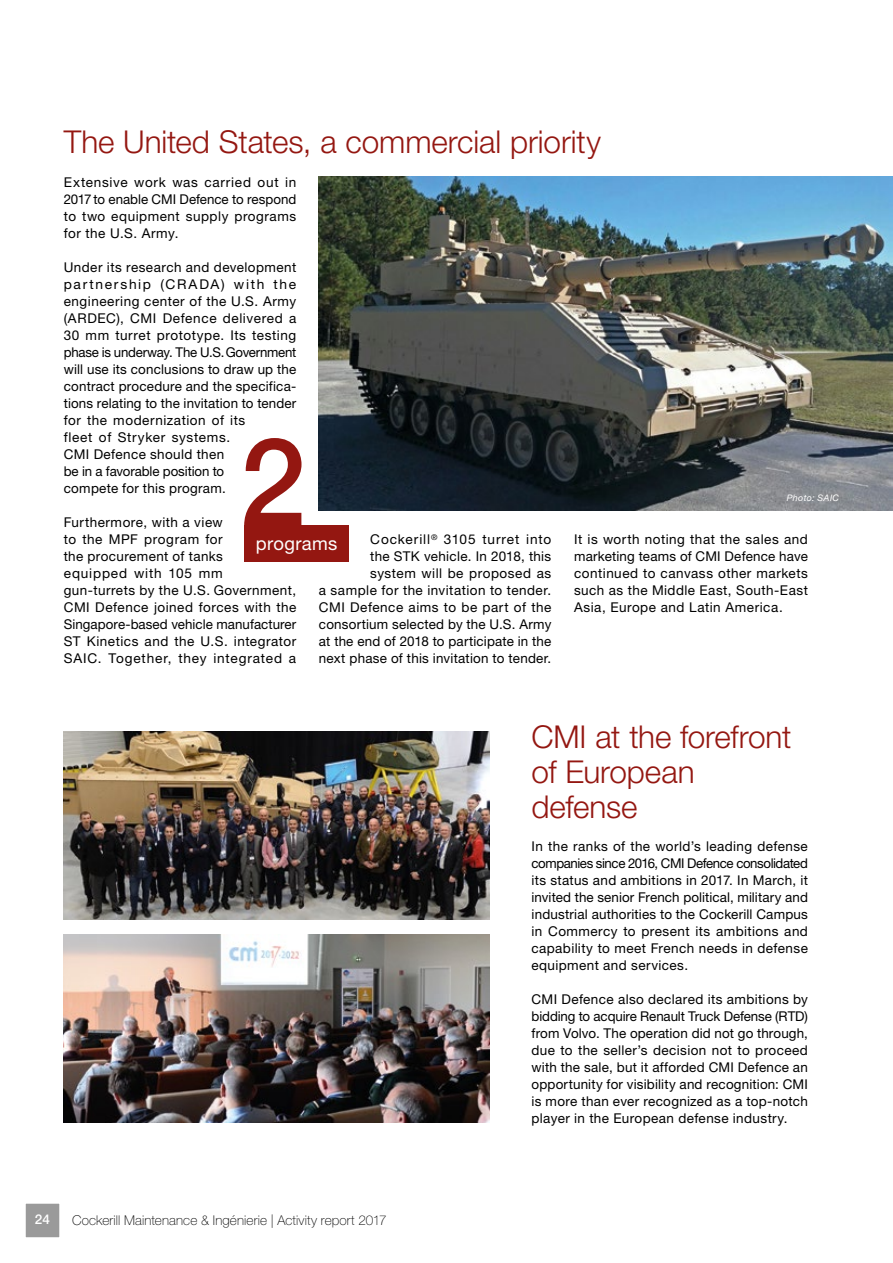
<style>
.page{position:relative;width:893px;height:1263px;background:#fff}
.page>*{position:absolute;margin:0;border:0;box-sizing:border-box;transform-origin:0 0}
.t1{font:300 31.5px/35px "Helvetica Neue LT Std";letter-spacing:-.005em;color:#941711}
.t2{font:18.45px "Helvetica Neue LT Std";letter-spacing:.02em;color:#fff}
.t3{font:13.5px/17px "Helvetica Neue LT Std";letter-spacing:.03em;color:#000;text-align:justify}
.t4{font:100 13.5px "Helvetica Neue LT Std";letter-spacing:.01em;color:#000}
.t5{font:500 13.5px "Helvetica Neue LT Std";color:#fff}
.t6{font:italic 9px "Helvetica Neue LT Std";letter-spacing:.035em;color:#fff}
</style>
<div class="page">
<img style="left:319px;top:176px;width:574px;height:334px">
<img style="left:64px;top:731px;width:425px;height:188px">
<img style="left:64px;top:935px;width:425px;height:188px">
<div style="left:244px;top:525px;width:105px;height:37px;background:#941711"></div>
<svg style="left:244px;top:438px;width:57px;height:87px"></svg>
<div style="left:24px;top:1201px;width:38px;height:38px;background:#9a9a9a"></div>
<div style="left:21px;top:1199px;width:43px;height:43px;border:4px solid #fff"></div>
<h1 class="t1" style="left:64px;top:124px;width:539px">The United States, a commercial priority</h1>
<p class="t3" style="left:64px;top:174px;width:234px">Extensive work was carried out in 2017 to enable CMI Defence to respond to two equipment supply programs for the U.S. Army.</p>
<p class="t3" style="left:64px;top:259px;width:234px;text-align:left">Under its research and development partnership (CRADA) with the engineering center of the U.S. Army (ARDEC), CMI Defence delivered a<br>30 mm turret prototype. Its testing phase is underway. The U.S. Government will use its conclusions to draw up the contract procedure and the specifica&shy;tions relating to the invitation to tender for the modernization of its<br>fleet of Stryker systems.<br>CMI Defence should then<br>be in a favorable position to<br>compete for this program.</p>
<p class="t3" style="left:64px;top:514px;width:234px;text-align:left">Furthermore, with a view<br>to the MPF program for<br>the procurement of tanks<br>equipped with 105 mm gun-turrets by the U.S. Government,<br>CMI Defence joined forces with the<br>Singapore-based vehicle manufacturer<br>ST Kinetics and the U.S. integrator<br>SAIC. Together, they integrated a</p>
<p class="t6" style="left:787px;top:492px;width:54px">Photo: SAIC</p>
<p class="t3" style="left:319px;top:531px;width:234px;text-align:right">Cockerill<sup>®</sup> 3105 turret into<br>the STK vehicle. In 2018, this<br>system will be proposed as<br>a sample for the invitation to tender.<br>CMI Defence aims to be part of the consortium selected by the U.S. Army at the end of 2018 to participate in the next phase of this invitation to tender.</p>
<p class="t3" style="left:574px;top:531px;width:235px">It is worth noting that the sales and marketing teams of CMI Defence have continued to canvass other markets such as the Middle East, South-East Asia, Europe and Latin America.</p>
<h2 class="t2" style="left:256px;top:532px;width:83px">programs</h2>
<p class="t5" style="left:35px;top:1211px;width:17px">24</p>
<p class="t4" style="left:72px;top:1212px;width:316px">Cockerill Maintenance &amp; Ingénierie | Activity report 2017</p>
<h1 class="t1" style="left:531px;top:719px;width:261px">CMI at the forefront of European defense</h1>
<p class="t3" style="left:531px;top:837px;width:278px">In the ranks of the world’s leading defense companies since 2016, CMI Defence consolidated its status and ambitions in 2017. In March, it invited the senior French political, military and industrial authorities to the Cockerill Campus in Commercy to present its ambitions and capability to meet French needs in defense equipment and services.</p>
<p class="t3" style="left:531px;top:990px;width:278px">CMI Defence also declared its ambitions by bidding to acquire Renault Truck Defense (RTD) from Volvo. The operation did not go through, due to the seller’s decision not to proceed with the sale, but it afforded CMI Defence an opportunity for visibility and recognition: CMI is more than ever recognized as a top-notch player in the European defense industry.</p>
</div>
